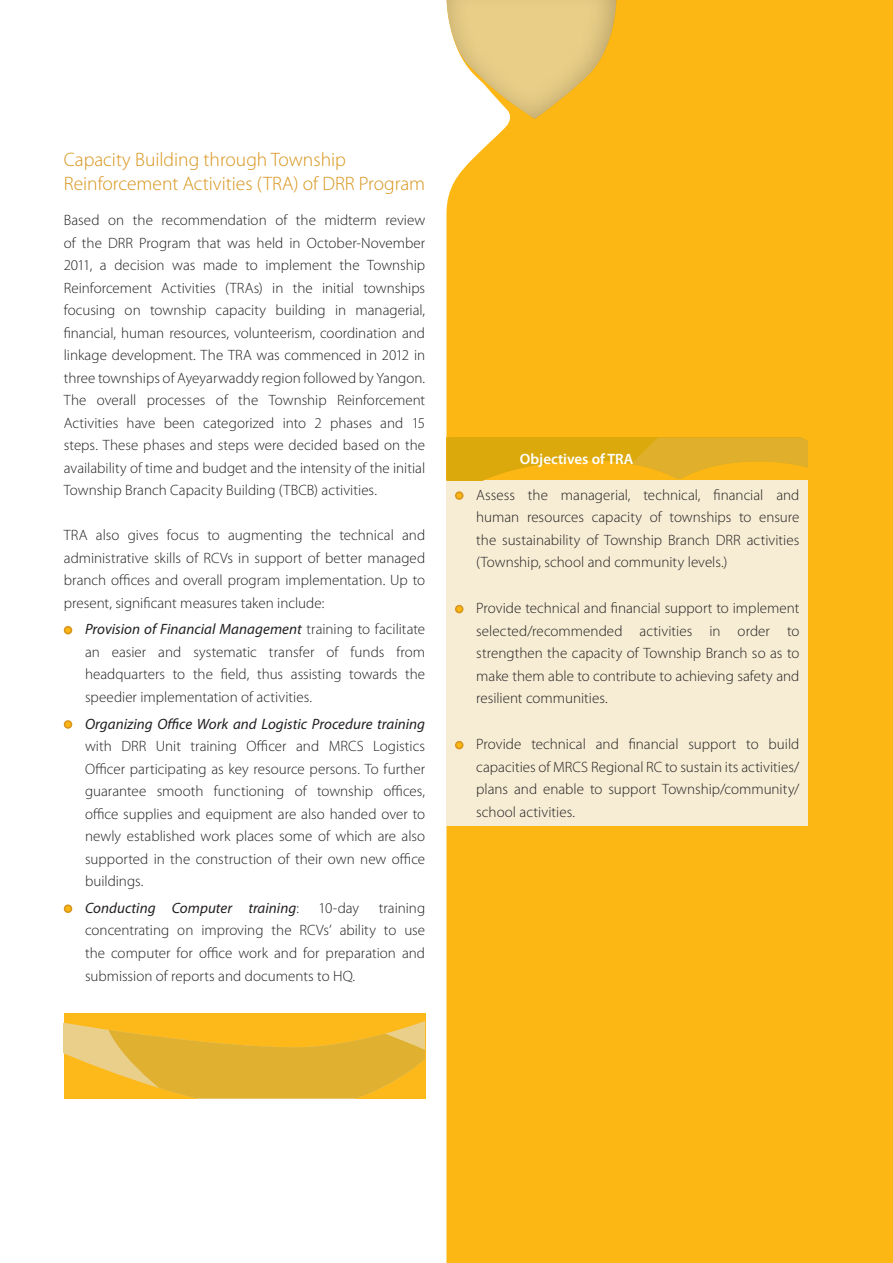
<style>
.page{position:relative;width:893px;height:1263px;background:#fff}
.page>*{position:absolute;margin:0;border:0;box-sizing:border-box;transform-origin:0 0}
.t1{font:300 19.5px/23.4px "Myriad Pro";color:#d8951c}
.t2{font:300 15px/22.5px "Myriad Pro";color:#231f20;text-align:justify}
.t3{font:italic 15px "Myriad Pro";color:#231f20}
.t4{font:600 15px "Myriad Pro";color:#fff}
.s1{font-weight:400;font-style:italic}
.s2{font-weight:300;font-style:normal}
</style>
<div class="page">
<svg style="left:64px;top:626px;width:8px;height:8px"></svg>
<svg style="left:65px;top:627px;width:6px;height:6px"></svg>
<svg style="left:64px;top:720px;width:8px;height:9px"></svg>
<svg style="left:65px;top:722px;width:6px;height:5px"></svg>
<svg style="left:64px;top:904px;width:8px;height:9px"></svg>
<svg style="left:65px;top:906px;width:6px;height:5px"></svg>
<div style="left:64px;top:1013px;width:361px;height:85px;background:#fdb714"></div>
<svg style="left:64px;top:1021px;width:361px;height:77px"></svg>
<div style="left:446px;top:0;width:447px;height:1263px;background:#fdb714"></div>
<div style="left:446px;top:0;width:172px;height:120px;background:#231f20;opacity:.3"></div>
<div style="left:446px;top:480px;width:362px;height:345px;background:#f7edd5"></div>
<svg style="left:446px;top:438px;width:362px;height:42px;background:#e6af19"></svg>
<svg style="left:455px;top:491px;width:8px;height:9px"></svg>
<svg style="left:457px;top:493px;width:5px;height:5px"></svg>
<svg style="left:455px;top:605px;width:8px;height:8px"></svg>
<svg style="left:457px;top:606px;width:5px;height:6px"></svg>
<svg style="left:455px;top:741px;width:8px;height:8px"></svg>
<svg style="left:457px;top:742px;width:5px;height:6px"></svg>
<h1 class="t1" style="left:64px;top:149px;width:363px">Capacity Building through Township<br>Reinforcement Activities (TRA) of DRR Program</h1>
<p class="t2" style="left:64px;top:209px;width:363px">Based on the recommendation of the midterm review of the DRR Program that was held in October-November 2011, a decision was made to implement the Township Reinforcement Activities (TRAs) in the initial townships focusing on township capacity building in managerial, financial, human resources, volunteerism, coordination and linkage development. The TRA was commenced in 2012 in three townships of Ayeyarwaddy region followed by Yangon.<br>The overall processes of the Township Reinforcement Activities have been categorized into 2 phases and 15 steps. These phases and steps were decided based on the availability of time and budget and the intensity of the initial Township Branch Capacity Building (TBCB) activities.</p>
<p class="t2" style="left:64px;top:524px;width:363px">TRA also gives focus to augmenting the technical and administrative skills of RCVs in support of better managed branch offices and overall program implementation. Up to present, significant measures taken include:</p>
<p class="t2" style="left:85px;top:618px;width:342px"><span class="s1">Provision of Financial Management</span> training to facilitate an easier and systematic transfer of funds from headquarters to the field, thus assisting towards the speedier implementation of activities.</p>
<p class="t3" style="left:85px;top:716px;width:342px">Organizing Office Work and Logistic Procedure training</p>
<p class="t2" style="left:85px;top:735px;width:342px">with DRR Unit training Officer and MRCS Logistics Officer participating as key resource persons. To further guarantee smooth functioning of township offices, office supplies and equipment are also handed over to newly established work places some of which are also supported in the construction of their own new office buildings.</p>
<p class="t3" style="left:85px;top:900px;width:216px">Conducting Computer training<span class="s2">:</span></p>
<p class="t2" style="left:318px;top:897px;width:42px">10-day</p>
<p class="t2" style="left:85px;top:897px;width:342px;text-indent:294px">training concentrating on improving the RCVs’ ability to use the computer for office work and for preparation and submission of reports and documents to HQ.</p>
<p class="t4" style="left:520px;top:451px;width:115px">Objectives of TRA</p>
<p class="t2" style="left:476px;top:484px;width:325px">Assess the managerial, technical, financial and human resources capacity of townships to ensure the sustainability of Township Branch DRR activities (Township, school and community levels.)</p>
<p class="t2" style="left:476px;top:597px;width:325px">Provide technical and financial support to implement selected/recommended activities in order to strengthen the capacity of Township Branch so as to make them able to contribute to achieving safety and resilient communities.</p>
<p class="t2" style="left:476px;top:733px;width:325px">Provide technical and financial support to build capacities of MRCS Regional RC to sustain its activities/ plans and enable to support Township/community/ school activities.</p>
</div>
